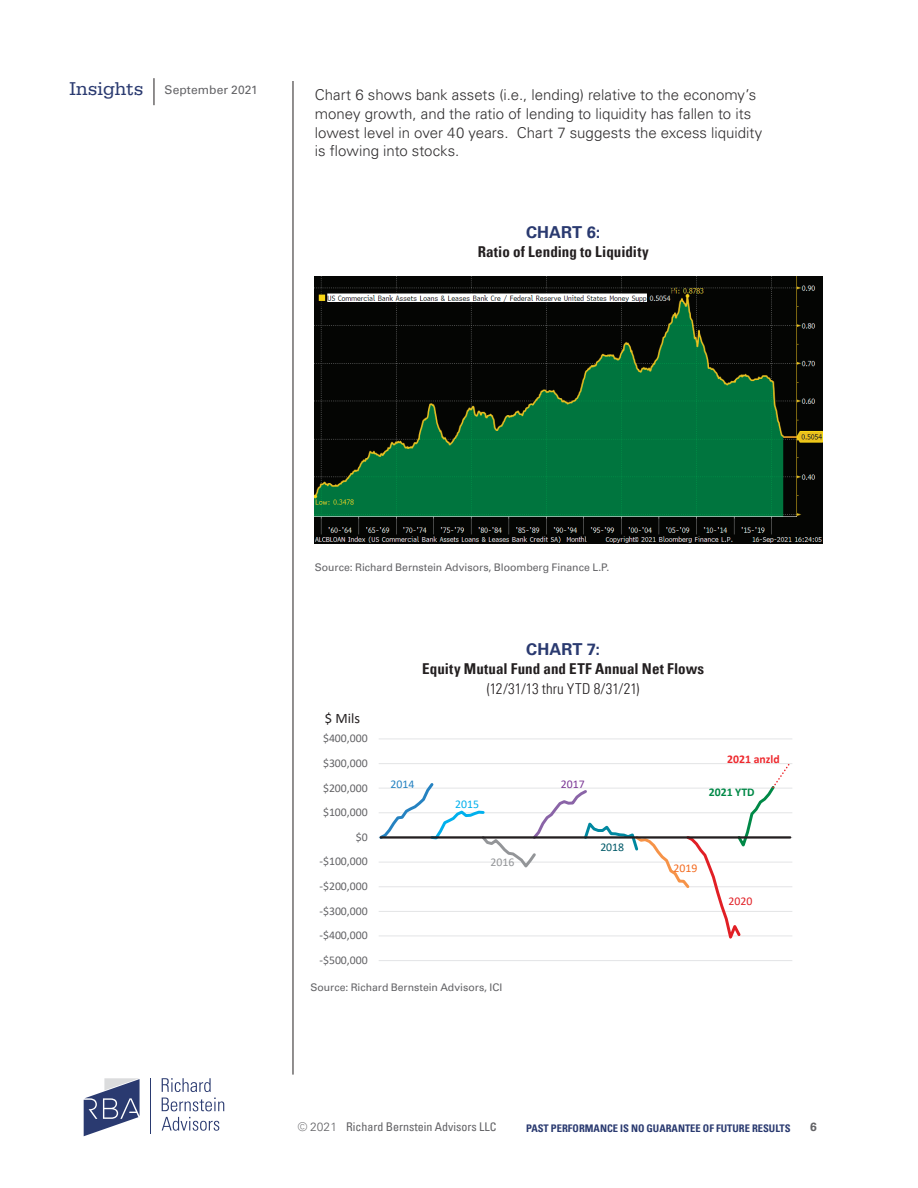
<style>
.page{position:relative;width:918px;height:1188px;background:#fff}
.page>*{position:absolute;margin:0;border:0;box-sizing:border-box;transform-origin:0 0}
.t1{font:19.5px "Serifa Std";color:#2a3a70}
.t2{font:700 16.5px "Univers LT Pro 65";letter-spacing:.005em;color:#2a3a70}
.t3{font:300 15px/18.8px "Univers LT Pro 45";color:#312f30}
.t4{font:700 condensed 15px "Univers LT Pro";letter-spacing:.005em;color:#231f20}
.t5{font:300 condensed 15px "Univers LT Pro";letter-spacing:-.005em;color:#231f20}
.t6{font:14.4px "Calibri";color:#231f20}
.t7{font:condensed 12px "Univers LT Pro";color:#636366}
.t8{font:12px "Univers LT Pro 55 Roman";letter-spacing:.01em;color:#636366}
.t9{font:700 12px "Univers LT Pro 65";color:#636366}
.t10{font:11.85px "Calibri";color:#636366}
.t11{font:700 11.85px "Calibri";color:#008947}
.t12{font:11.85px "Calibri";color:#2582c1}
.t13{font:11.85px "Calibri";color:#939598}
.t14{font:11.85px "Calibri";color:#7c3996}
.t15{font:11.85px "Calibri";color:#005968}
.t16{font:11.85px "Calibri";color:#f36c21}
.t17{font:11.85px "Calibri";color:#e11f25}
.t18{font:700 11.7px "Calibri";color:#ee292e}
.t19{font:11.7px "Calibri";color:#00b0ed}
.t20{font:10.5px "Univers LT Pro 55 Roman";color:#636366}
.t21{font:700 condensed 10.5px "Univers LT Pro";color:#2a3a70}
.s1{font-family:"Univers LT Pro 45";font-weight:300;font-stretch:normal}
</style>
<div class="page">
<hr style="left:293px;top:81px;width:1px;height:994px;background:#231f20">
<svg style="left:154px;top:78px;width:1px;height:27px"></svg>
<svg style="left:84px;top:1078px;width:56px;height:58px"></svg>
<hr style="left:151px;top:1078px;width:1px;height:55px;background:#2a3a70">
<svg style="left:162px;top:1117px;width:57px;height:14px"></svg>
<svg style="left:162px;top:1078px;width:49px;height:14px"></svg>
<svg style="left:162px;top:1098px;width:62px;height:13px"></svg>
<img style="left:315px;top:277px;width:507px;height:267px">
<svg style="left:379px;top:738px;width:413px;height:223px"></svg>
<h1 class="t1" style="left:70px;top:78px;width:76px">Insights</h1>
<p class="t8" style="left:165px;top:82px;width:95px">September 2021</p>
<p class="t3" style="left:315px;top:85px;width:449px">Chart 6 shows bank assets (i.e., lending) relative to the economy’s money growth, and the ratio of lending to liquidity has fallen to its lowest level in over 40 years. Chart 7 suggests the excess liquidity is flowing into stocks.</p>
<p class="t2" style="left:526px;top:220px;width:76px">CHART 6:</p>
<p class="t4" style="left:478px;top:243px;width:172px">Ratio of Lending to Liquidity</p>
<p class="t20" style="left:315px;top:560px;width:296px">Source: Richard Bernstein Advisors, Bloomberg Finance L.P.</p>
<p class="t6" style="left:325px;top:708px;width:37px">$ Mils</p>
<p class="t10" style="left:323px;top:730px;width:46px">$400,000</p>
<p class="t10" style="left:323px;top:755px;width:46px">$300,000</p>
<p class="t10" style="left:323px;top:779px;width:46px">$200,000</p>
<p class="t10" style="left:323px;top:804px;width:46px">$100,000</p>
<p class="t10" style="left:356px;top:829px;width:13px">$0</p>
<p class="t10" style="left:319px;top:853px;width:50px">-$100,000</p>
<p class="t10" style="left:319px;top:878px;width:50px">-$200,000</p>
<p class="t10" style="left:319px;top:903px;width:50px">-$300,000</p>
<p class="t10" style="left:319px;top:927px;width:50px">-$400,000</p>
<p class="t10" style="left:319px;top:952px;width:50px">-$500,000</p>
<p class="t2" style="left:526px;top:637px;width:75px">CHART 7:</p>
<p class="t4" style="left:422px;top:660px;width:283px">Equity Mutual Fund and ETF Annual Net Flows</p>
<p class="t5" style="left:487px;top:678px;width:154px">(12/31/13 thru YTD 8/31/21)</p>
<p class="t12" style="left:390px;top:776px;width:25px">2014</p>
<p class="t19" style="left:455px;top:796px;width:25px">2015</p>
<p class="t13" style="left:491px;top:854px;width:25px">2016</p>
<p class="t14" style="left:561px;top:776px;width:25px">2017</p>
<p class="t15" style="left:600px;top:839px;width:25px">2018</p>
<p class="t18" style="left:727px;top:751px;width:54px">2021 anzld</p>
<p class="t11" style="left:709px;top:784px;width:47px">2021 YTD</p>
<p class="t16" style="left:674px;top:860px;width:25px">2019</p>
<p class="t17" style="left:728px;top:893px;width:25px">2020</p>
<p class="t20" style="left:311px;top:980px;width:193px">Source: Richard Bernstein Advisors, ICI</p>
<p class="t7" style="left:298px;top:1119px;width:200px"><span class="s1">© 2021</span> Richard Bernstein Advisors LLC</p>
<p class="t9" style="left:810px;top:1118px;width:8px">6</p>
<p class="t21" style="left:526px;top:1122px;width:266px">PAST PERFORMANCE IS NO GUARANTEE OF FUTURE RESULTS</p>
</div>
